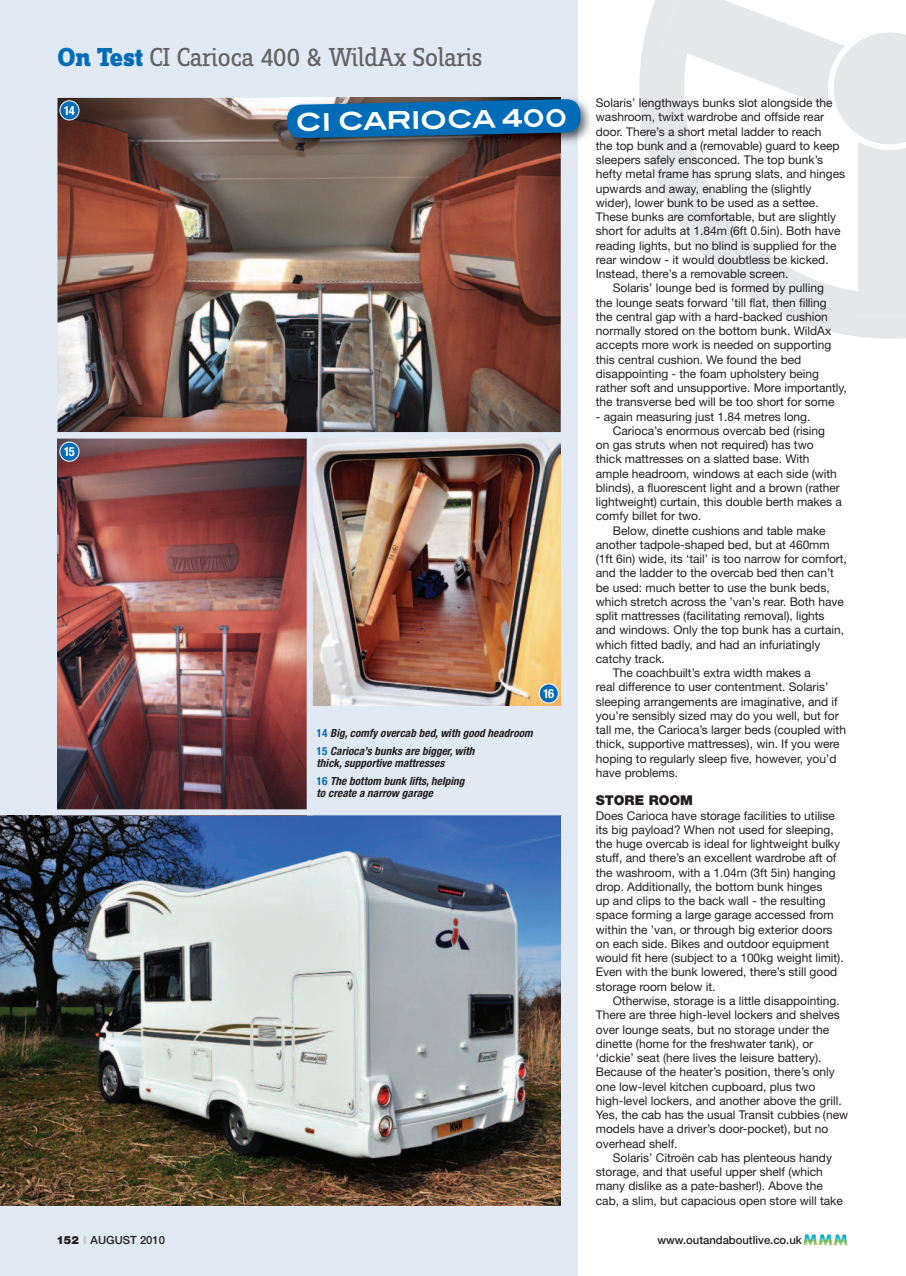
<style>
.page{position:relative;width:906px;height:1276px;background:#fff}
.page>*{position:absolute;margin:0;border:0;box-sizing:border-box;transform-origin:0 0}
.t1{font:27px "Zine Slab Dis";letter-spacing:-.02em;color:#636366}
.t2{font:700 24.45px "Blair ITC";color:#fff}
.t3{font:900 13.5px "Helvetica Neue";color:#231f20}
.t4{font:700 condensed 12.6px "Helvetica Neue";color:#fff}
.t5{font:12px/14.2px "Helvetica Neue";color:#231f20}
.t6{font:italic 700 condensed 11.25px/18px "Helvetica Neue";color:#231f20}
.t7{font:500 11.25px "Helvetica Neue";color:#231f20}
.s1{font-weight:800;color:#006cb7}
.s2{font-style:normal;color:#006cb7}
.s3{font-weight:900}
.s4{font-stretch:expanded;color:#bcbdc0}
</style>
<div class="page">
<div style="left:0;top:0;width:578px;height:1276px;background:#e1e9f5"></div>
<img style="left:803px;top:1234px;width:45px;height:11px">
<img style="left:0;top:815px;width:561px;height:391px">
<img style="left:313px;top:439px;width:248px;height:266px">
<img style="left:57px;top:98px;width:504px;height:334px">
<img style="left:282px;top:97px;width:309px;height:46px">
<img style="left:282px;top:98px;width:279px;height:54px">
<svg style="left:287px;top:99px;width:294px;height:39px;background:#126ba9"></svg>
<img style="left:57px;top:439px;width:250px;height:370px">
<div style="left:60px;top:101px;width:19px;height:19px;background:#006cb7;border-radius:50%"></div>
<div style="left:60px;top:101px;width:19px;height:19px;border:1px solid #fff;border-radius:50%"></div>
<div style="left:60px;top:442px;width:19px;height:19px;background:#006cb7;border-radius:50%"></div>
<div style="left:60px;top:442px;width:19px;height:19px;border:1px solid #fff;border-radius:50%"></div>
<div style="left:539px;top:684px;width:19px;height:19px;background:#006cb7;border-radius:50%"></div>
<div style="left:539px;top:683px;width:19px;height:20px;border:1px solid #fff;border-radius:50%"></div>
<svg style="left:639px;top:0;width:267px;height:339px"></svg>
<svg style="left:661px;top:0;width:245px;height:316px"></svg>
<h1 class="t1" style="left:57px;top:44px;width:426px"><span class="s1">On Test</span> CI Carioca 400 &amp; WildAx Solaris</h1>
<p class="t4" style="left:64px;top:102px;width:13px">14</p>
<p class="t4" style="left:64px;top:444px;width:13px">15</p>
<h2 class="t2" style="left:295px;top:107px;width:273px;rotate:-1deg">CI CARIOCA 400</h2>
<p class="t4" style="left:543px;top:685px;width:13px">16</p>
<p class="t6" style="left:317px;top:723px;width:218px"><span class="s2">14</span> Big, comfy overcab bed, with good headroom<br><span class="s2">15</span> Carioca’s bunks are bigger, with</p>
<p class="t6" style="left:317px;top:753px;width:149px">thick, supportive mattresses<br><span class="s2">16</span> The bottom bunk lifts, helping</p>
<p class="t6" style="left:317px;top:783px;width:118px">to create a narrow garage</p>
<p class="t5" style="left:596px;top:95px;width:238px">Solaris’ lengthways bunks slot alongside the</p>
<p class="t5" style="left:596px;top:110px;width:230px">washroom, twixt wardrobe and offside rear</p>
<p class="t5" style="left:596px;top:124px;width:227px">door. There’s a short metal ladder to reach</p>
<p class="t5" style="left:596px;top:138px;width:245px">the top bunk and a (removable) guard to keep</p>
<p class="t5" style="left:596px;top:152px;width:229px">sleepers safely ensconced. The top bunk’s</p>
<p class="t5" style="left:596px;top:167px;width:251px">hefty metal frame has sprung slats, and hinges</p>
<p class="t5" style="left:596px;top:181px;width:217px">upwards and away, enabling the (slightly</p>
<p class="t5" style="left:596px;top:195px;width:224px">wider), lower bunk to be used as a settee.</p>
<p class="t5" style="left:596px;top:209px;width:242px">These bunks are comfortable, but are slightly</p>
<p class="t5" style="left:596px;top:224px;width:246px">short for adults at 1.84m (6ft 0.5in). Both have</p>
<p class="t5" style="left:596px;top:238px;width:242px">reading lights, but no blind is supplied for the</p>
<p class="t5" style="left:596px;top:252px;width:234px">rear window - it would doubtless be kicked.</p>
<p class="t5" style="left:596px;top:266px;width:194px">Instead, there’s a removable screen.</p>
<p class="t5" style="left:613px;top:281px;width:213px">Solaris’ lounge bed is formed by pulling</p>
<p class="t5" style="left:596px;top:295px;width:232px">the lounge seats forward ’till flat, then filling</p>
<p class="t5" style="left:596px;top:309px;width:233px">the central gap with a hard-backed cushion</p>
<p class="t5" style="left:596px;top:323px;width:237px">normally stored on the bottom bunk. WildAx</p>
<p class="t5" style="left:596px;top:338px;width:237px">accepts more work is needed on supporting</p>
<p class="t5" style="left:596px;top:352px;width:207px">this central cushion. We found the bed</p>
<p class="t5" style="left:596px;top:366px;width:225px">disappointing - the foam upholstery being</p>
<p class="t5" style="left:596px;top:380px;width:252px">rather soft and unsupportive. More importantly,</p>
<p class="t5" style="left:596px;top:395px;width:240px">the transverse bed will be too short for some</p>
<p class="t5" style="left:596px;top:409px;width:216px">- again measuring just 1.84 metres long.</p>
<p class="t5" style="left:613px;top:423px;width:214px">Carioca’s enormous overcab bed (rising</p>
<p class="t5" style="left:596px;top:437px;width:219px">on gas struts when not required) has two</p>
<p class="t5" style="left:596px;top:452px;width:215px">thick mattresses on a slatted base. With</p>
<p class="t5" style="left:596px;top:466px;width:243px">ample headroom, windows at each side (with</p>
<p class="t5" style="left:596px;top:480px;width:246px">blinds), a fluorescent light and a brown (rather</p>
<p class="t5" style="left:596px;top:494px;width:248px">lightweight) curtain, this double berth makes a</p>
<p class="t5" style="left:596px;top:509px;width:107px">comfy billet for two.</p>
<p class="t5" style="left:613px;top:523px;width:214px">Below, dinette cushions and table make</p>
<p class="t5" style="left:596px;top:537px;width:235px">another tadpole-shaped bed, but at 460mm</p>
<p class="t5" style="left:596px;top:551px;width:252px">(1ft 6in) wide, its ‘tail’ is too narrow for comfort,</p>
<p class="t5" style="left:596px;top:566px;width:239px">and the ladder to the overcab bed then can’t</p>
<p class="t5" style="left:596px;top:580px;width:235px">be used: much better to use the bunk beds,</p>
<p class="t5" style="left:596px;top:594px;width:250px">which stretch across the ’van’s rear. Both have</p>
<p class="t5" style="left:596px;top:608px;width:230px">split mattresses (facilitating removal), lights</p>
<p class="t5" style="left:596px;top:623px;width:250px">and windows. Only the top bunk has a curtain,</p>
<p class="t5" style="left:596px;top:637px;width:226px">which fitted badly, and had an infuriatingly</p>
<p class="t5" style="left:596px;top:651px;width:71px">catchy track.</p>
<p class="t5" style="left:613px;top:665px;width:200px">The coachbuilt’s extra width makes a</p>
<p class="t5" style="left:596px;top:680px;width:234px">real difference to user contentment. Solaris’</p>
<p class="t5" style="left:596px;top:694px;width:243px">sleeping arrangements are imaginative, and if</p>
<p class="t5" style="left:596px;top:708px;width:244px">you’re sensibly sized may do you well, but for</p>
<p class="t5" style="left:596px;top:722px;width:252px">tall me, the Carioca’s larger beds (coupled with</p>
<p class="t5" style="left:596px;top:737px;width:245px">thick, supportive mattresses), win. If you were</p>
<p class="t5" style="left:596px;top:751px;width:242px">hoping to regularly sleep five, however, you’d</p>
<p class="t5" style="left:596px;top:765px;width:84px">have problems.</p>
<p class="t3" style="left:596px;top:792px;width:99px">STORE ROOM</p>
<p class="t5" style="left:596px;top:808px;width:249px">Does Carioca have storage facilities to utilise its big payload? When not used for sleeping, the huge overcab is ideal for lightweight bulky stuff, and there’s an excellent wardrobe aft of the washroom, with a 1.04m (3ft 5in) hanging drop. Additionally, the bottom bunk hinges<br>up and clips to the back wall - the resulting space forming a large garage accessed from within the ’van, or through big exterior doors on each side. Bikes and outdoor equipment would fit here (subject to a 100kg weight limit).<br>Even with the bunk lowered, there’s still good storage room below it.</p>
<p class="t5" style="left:596px;top:993px;width:254px;text-indent:17px">Otherwise, storage is a little disappointing.<br>There are three high-level lockers and shelves over lounge seats, but no storage under the dinette (home for the freshwater tank), or ‘dickie’ seat (here lives the leisure battery).<br>Because of the heater’s position, there’s only one low-level kitchen cupboard, plus two high-level lockers, and another above the grill.<br>Yes, the cab has the usual Transit cubbies (new models have a driver’s door-pocket), but no overhead shelf.</p>
<p class="t5" style="left:596px;top:1150px;width:248px;text-indent:17px">Solaris’ Citroën cab has plenteous handy storage, and that useful upper shelf (which many dislike as a pate-basher!). Above the cab, a slim, but capacious open store will take</p>
<p class="t7" style="left:56px;top:1233px;width:110px"><span class="s3">152</span> <span class="s4">I</span> AUGUST 2010</p>
<p class="t7" style="left:657px;top:1233px;width:146px">www.outandaboutlive.co.uk</p>
</div>
